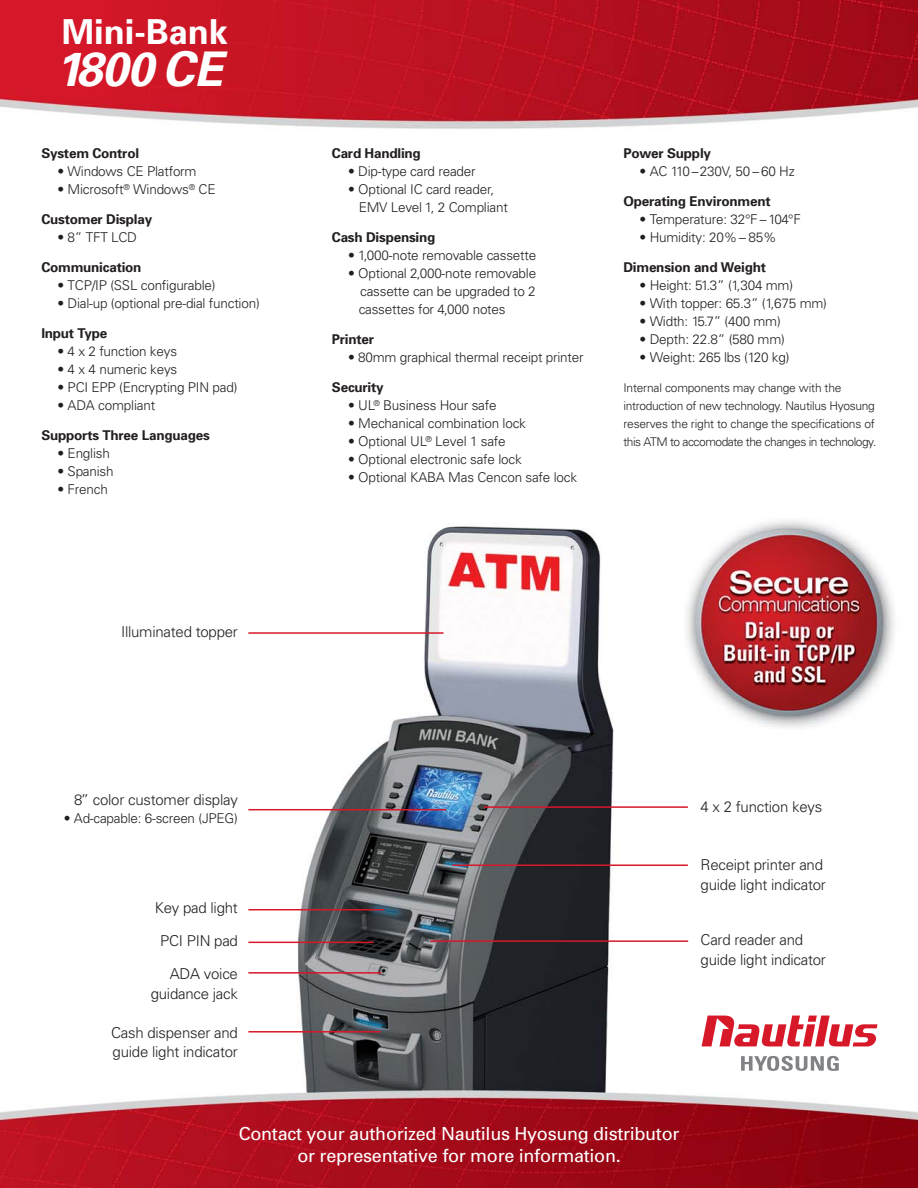
<style>
.page{position:relative;width:918px;height:1188px;background:#fff}
.page>*{position:absolute;margin:0;border:0;box-sizing:border-box;transform-origin:0 0}
.t1{font:italic 700 47.85px "Univers";color:#fff}
.t2{font:700 34.35px "Univers";color:#fff}
.t3{font:18px/21.6px "Univers";letter-spacing:-.015em;color:#fff;text-align:center}
.t4{font:300 15px/19.5px "Univers";letter-spacing:-.015em;color:#231f20}
.t5{font:300 13.5px/18px "Univers";letter-spacing:-.015em;color:#231f20}
.t6{font:700 13.5px "Univers";letter-spacing:-.015em;color:#231f20}
.t7{font:300 12px/18px "Univers";letter-spacing:-.025em;color:#231f20}
</style>
<div class="page">
<img style="left:0;top:0;width:918px;height:1188px">
<hr style="left:248px;top:809px;width:198px;height:1px;background:#d71829">
<hr style="left:248px;top:909px;width:136px;height:1px;background:#d71829">
<hr style="left:248px;top:942px;width:126px;height:1px;background:#d71829">
<hr style="left:248px;top:972px;width:133px;height:2px;background:#d71829">
<hr style="left:248px;top:632px;width:196px;height:2px;background:#d71829">
<hr style="left:484px;top:806px;width:204px;height:2px;background:#d71829">
<hr style="left:453px;top:864px;width:235px;height:2px;background:#d71829">
<hr style="left:430px;top:940px;width:258px;height:2px;background:#d71829">
<svg style="left:702px;top:1016px;width:176px;height:31px"></svg>
<svg style="left:741px;top:1056px;width:98px;height:15px"></svg>
<hr style="left:248px;top:1031px;width:133px;height:2px;background:#d71829">
<h2 class="t2" style="left:62px;top:20px;width:168px">Mini-Bank</h2>
<h1 class="t1" style="left:55px;top:52px;width:180px">1800 CE</h1>
<p class="t6" style="left:41px;top:148px;width:99px">System Control</p>
<p class="t5" style="left:58px;top:164px;width:141px">• Windows CE Platform</p>
<p class="t5" style="left:58px;top:182px;width:160px">• Microsoft<sup>®</sup> Windows<sup>®</sup> CE</p>
<p class="t6" style="left:41px;top:214px;width:112px">Customer Display</p>
<p class="t5" style="left:58px;top:230px;width:81px">• 8” TFT LCD</p>
<p class="t6" style="left:41px;top:262px;width:102px">Communication</p>
<p class="t5" style="left:58px;top:278px;width:160px">• TCP/IP (SSL configurable)</p>
<p class="t5" style="left:58px;top:296px;width:204px">• Dial-up (optional pre-dial function)</p>
<p class="t6" style="left:41px;top:328px;width:68px">Input Type</p>
<p class="t5" style="left:58px;top:344px;width:121px">• 4 x 2 function keys</p>
<p class="t5" style="left:58px;top:362px;width:121px">• 4 x 4 numeric keys</p>
<p class="t5" style="left:58px;top:380px;width:181px">• PCI EPP (Encrypting PIN pad)</p>
<p class="t5" style="left:58px;top:398px;width:99px">• ADA compliant</p>
<p class="t6" style="left:41px;top:430px;width:170px">Supports Three Languages</p>
<p class="t5" style="left:58px;top:446px;width:54px">• English</p>
<p class="t5" style="left:58px;top:464px;width:58px">• Spanish</p>
<p class="t5" style="left:58px;top:482px;width:52px">• French</p>
<p class="t4" style="left:121px;top:624px;width:118px">Illuminated topper</p>
<p class="t4" style="left:74px;top:792px;width:165px">8” color customer display</p>
<p class="t5" style="left:64px;top:811px;width:176px">• Ad-capable: 6-screen (JPEG)</p>
<p class="t4" style="left:155px;top:900px;width:85px">Key pad light</p>
<p class="t4" style="left:160px;top:933px;width:79px">PCI PIN pad</p>
<p class="t4" style="left:151px;top:966px;width:89px;text-align:right">ADA voice guidance jack</p>
<p class="t4" style="left:111px;top:1024px;width:128px">Cash dispenser and guide light indicator</p>
<p class="t6" style="left:332px;top:148px;width:90px">Card Handling</p>
<p class="t5" style="left:348px;top:164px;width:129px">• Dip-type card reader</p>
<p class="t5" style="left:359px;top:182px;width:151px;text-indent:-11px">• Optional IC card reader,<br>EMV Level 1, 2 Compliant</p>
<p class="t6" style="left:332px;top:232px;width:105px">Cash Dispensing</p>
<p class="t5" style="left:348px;top:248px;width:190px">• 1,000-note removable cassette</p>
<p class="t5" style="left:359px;top:266px;width:179px;text-align:justify;text-indent:-11px">• Optional 2,000-note removable cassette can be upgraded to 2 cassettes for 4,000 notes</p>
<p class="t6" style="left:332px;top:334px;width:44px">Printer</p>
<p class="t5" style="left:348px;top:350px;width:237px">• 80mm graphical thermal receipt printer</p>
<p class="t6" style="left:332px;top:382px;width:53px">Security</p>
<p class="t5" style="left:348px;top:398px;width:150px">• UL<sup>®</sup> Business Hour safe</p>
<p class="t5" style="left:348px;top:416px;width:179px">• Mechanical combination lock</p>
<p class="t5" style="left:348px;top:434px;width:159px">• Optional UL<sup>®</sup> Level 1 safe</p>
<p class="t5" style="left:348px;top:452px;width:175px">• Optional electronic safe lock</p>
<p class="t5" style="left:348px;top:470px;width:230px">• Optional KABA Mas Cencon safe lock</p>
<p class="t6" style="left:623px;top:148px;width:89px">Power Supply</p>
<p class="t5" style="left:640px;top:164px;width:157px">• AC 110 –230V, 50 – 60 Hz</p>
<p class="t6" style="left:623px;top:196px;width:149px">Operating Environment</p>
<p class="t5" style="left:640px;top:212px;width:163px">• Temperature: 32°F – 104°F</p>
<p class="t5" style="left:640px;top:230px;width:139px">• Humidity: 20% – 85%</p>
<p class="t6" style="left:623px;top:262px;width:144px">Dimension and Weight</p>
<p class="t5" style="left:640px;top:278px;width:155px">• Height: 51.3” (1,304 mm)</p>
<p class="t5" style="left:640px;top:296px;width:189px">• With topper: 65.3” (1,675 mm)</p>
<p class="t5" style="left:640px;top:314px;width:143px">• Width: 15.7” (400 mm)</p>
<p class="t5" style="left:640px;top:332px;width:147px">• Depth: 22.8” (580 mm)</p>
<p class="t5" style="left:640px;top:350px;width:151px">• Weight: 265 lbs (120 kg)</p>
<p class="t7" style="left:623px;top:380px;width:255px">Internal components may change with the introduction of new technology. Nautilus Hyosung reserves the right to change the specifications of this ATM to accomodate the changes in technology.</p>
<p class="t4" style="left:701px;top:798px;width:123px">4 x 2 function keys</p>
<p class="t4" style="left:701px;top:857px;width:127px">Receipt printer and guide light indicator</p>
<p class="t4" style="left:701px;top:932px;width:127px">Card reader and guide light indicator</p>
<h3 class="t3" style="left:239px;top:1125px;width:442px">Contact your authorized Nautilus Hyosung distributor or representative for more information.</h3>
</div>
